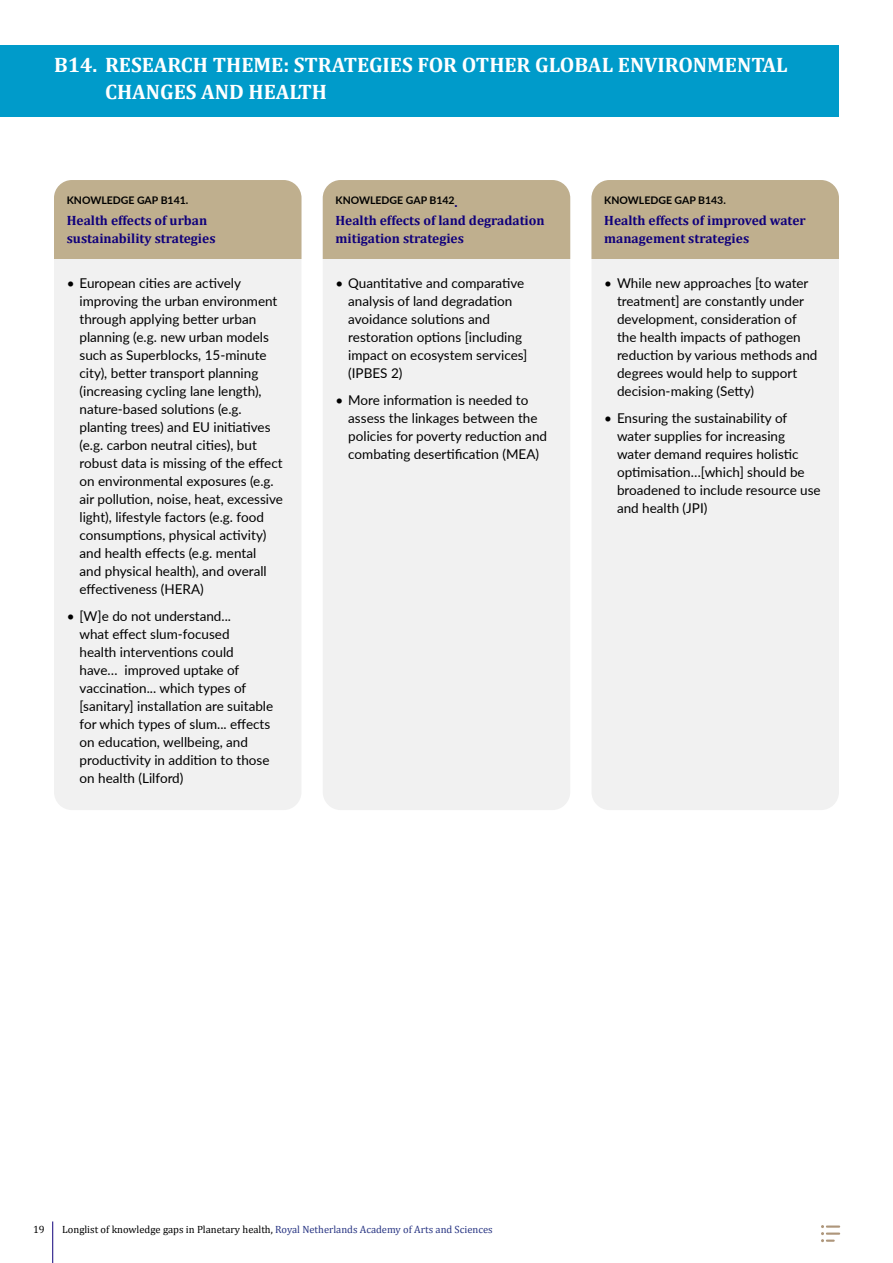
<style>
.page{position:relative;width:893px;height:1263px;background:#fff}
.page>*{position:absolute;margin:0;border:0;box-sizing:border-box;transform-origin:0 0}
.SubSubAreaTitle{font:700 21px/27px "Cambria";color:#fff}
.t1{font:13.5px/18px "Lato";color:#000}
.KnowledgeGapTitle{font:700 13.5px/18px "Cambria";color:#10007b}
.t2{font:10.5px "Cambria";color:#000}
.KnowledgeGapTitle-2{font:700 10.5px "Lato";color:#000}
.s1{font-family:"Cambria";font-size:13.5px;color:#10007b}
.s2{color:#283583}
</style>
<div class="page">
<hr style="left:52px;top:1221px;width:1px;height:42px;background:#10007b">
<svg style="left:821px;top:1225px;width:19px;height:17px"></svg>
<div style="left:323px;top:180px;width:247px;height:630px;background:#f1f1f1;border-radius:18px"></div>
<div style="left:323px;top:180px;width:247px;height:79px;background:#bfaf8e"></div>
<div style="left:54px;top:180px;width:247px;height:630px;background:#f1f1f1;border-radius:18px"></div>
<div style="left:54px;top:180px;width:247px;height:79px;background:#bfaf8e"></div>
<div style="left:0;top:45px;width:839px;height:72px;background:#009bca"></div>
<div style="left:591px;top:180px;width:248px;height:630px;background:#f1f1f1;border-radius:18px"></div>
<div style="left:591px;top:180px;width:248px;height:79px;background:#bfaf8e"></div>
<h4 class="SubSubAreaTitle" style="left:105px;top:51px;width:684px;text-indent:-51px">B14. RESEARCH THEME: STRATEGIES FOR OTHER GLOBAL ENVIRONMENTAL<br>CHANGES AND HEALTH</h4>
<h5 class="KnowledgeGapTitle-2" style="left:67px;top:192px;width:123px">KNOWLEDGE GAP B141.</h5>
<h5 class="KnowledgeGapTitle" style="left:67px;top:211px;width:150px">Health effects of urban sustainability strategies</h5>
<p class="t1" style="left:80px;top:274px;width:205px;text-indent:-13px">• European cities are actively improving the urban environment through applying better urban planning (e.g. new urban models such as Superblocks, 15-minute city), better transport planning (increasing cycling lane length), nature-based solutions (e.g. planting trees) and EU initiatives (e.g. carbon neutral cities), but robust data is missing of the effect on environmental exposures (e.g. air pollution, noise, heat, excessive light), lifestyle factors (e.g. food consumptions, physical activity) and health effects (e.g. mental<br>and physical health), and overall effectiveness (HERA)</p>
<p class="t1" style="left:80px;top:607px;width:195px;text-indent:-13px">• [W]e do not understand...<br>what effect slum-focused<br>health interventions could have… improved uptake of vaccination... which types of [sanitary] installation are suitable for which types of slum... effects on education, wellbeing, and productivity in addition to those on health (Lilford)</p>
<h5 class="KnowledgeGapTitle-2" style="left:335px;top:192px;width:124px">KNOWLEDGE GAP B142<span class="s1">.</span></h5>
<h5 class="KnowledgeGapTitle" style="left:335px;top:211px;width:211px">Health effects of land degradation mitigation strategies</h5>
<p class="t1" style="left:348px;top:274px;width:181px;text-indent:-13px">• Quantitative and comparative analysis of land degradation avoidance solutions and restoration options [including impact on ecosystem services] (IPBES 2)</p>
<p class="t1" style="left:348px;top:391px;width:200px;text-indent:-13px">• More information is needed to assess the linkages between the policies for poverty reduction and combating desertification (MEA)</p>
<h5 class="KnowledgeGapTitle-2" style="left:604px;top:192px;width:123px">KNOWLEDGE GAP B143.</h5>
<h5 class="KnowledgeGapTitle" style="left:604px;top:211px;width:203px">Health effects of improved water management strategies</h5>
<p class="t1" style="left:617px;top:274px;width:202px;text-indent:-13px">• While new approaches [to water treatment] are constantly under development, consideration of the health impacts of pathogen reduction by various methods and degrees would help to support decision-making (Setty)</p>
<p class="t1" style="left:617px;top:409px;width:205px;text-indent:-13px">• Ensuring the sustainability of water supplies for increasing water demand requires holistic optimisation…[which] should be broadened to include resource use and health (JPI)</p>
<p class="t2" style="left:33px;top:1223px;width:13px">19</p>
<p class="t2" style="left:62px;top:1223px;width:432px">Longlist of knowledge gaps in Planetary health, <span class="s2">Royal Netherlands Academy of Arts and Sciences</span></p>
</div>
